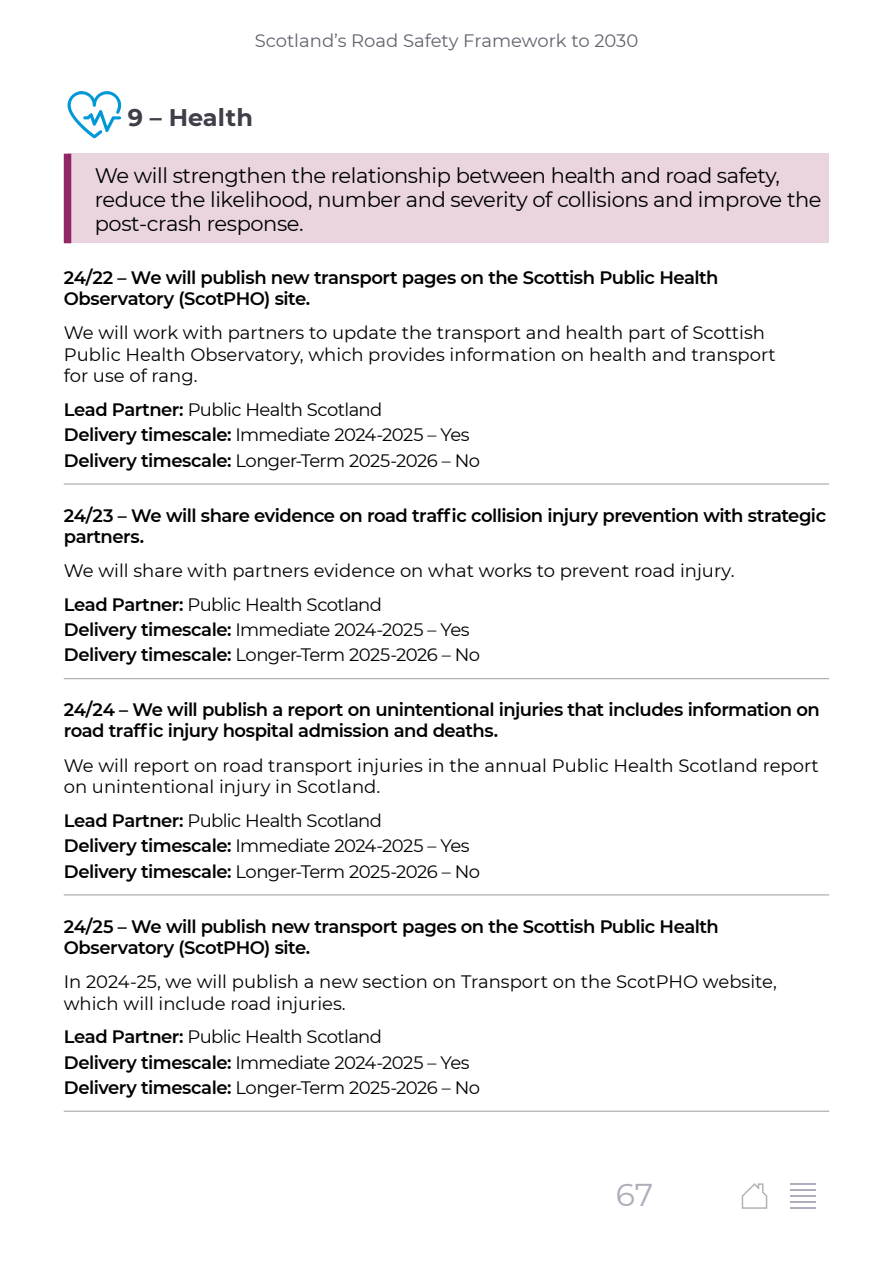
<style>
.page{position:relative;width:893px;height:1263px;background:#fff}
.page>*{position:absolute;margin:0;border:0;box-sizing:border-box;transform-origin:0 0}
.t1{font:31.5px "Montserrat";color:#aeadb9}
.Sub_Sub_Header{font:700 24px "Montserrat";color:#413e4a}
.Body{font:21px/24px "Montserrat";letter-spacing:-.02em;color:#000}
.Body-2{font:18px "Montserrat";letter-spacing:-.035em;color:#000}
.Body-3{font:18px/21.6px "Montserrat";color:#000}
.Body-4{font:600 18px/21px "Montserrat";letter-spacing:-.03em;color:#000}
.t2{font:18px "Montserrat";color:#646270}
.s1{font-weight:600}
</style>
<div class="page">
<hr style="left:790px;top:1183px;width:25px;height:2px;background:#aeadb9">
<hr style="left:790px;top:1189px;width:25px;height:2px;background:#aeadb9">
<hr style="left:790px;top:1195px;width:25px;height:2px;background:#aeadb9">
<hr style="left:790px;top:1201px;width:25px;height:2px;background:#aeadb9">
<hr style="left:790px;top:1207px;width:25px;height:2px;background:#aeadb9">
<svg style="left:741px;top:1183px;width:27px;height:26px"></svg>
<hr style="left:64px;top:484px;width:765px;height:1px;background:#9d9d9c">
<hr style="left:64px;top:678px;width:765px;height:1px;background:#9d9d9c">
<hr style="left:64px;top:894px;width:765px;height:1px;background:#9d9d9c">
<hr style="left:64px;top:1111px;width:765px;height:1px;background:#9d9d9c">
<div style="left:68px;top:154px;width:761px;height:89px;background:#e9d4e0"></div>
<div style="left:64px;top:154px;width:7px;height:89px;background:#912766"></div>
<svg style="left:68px;top:91px;width:53px;height:47px"></svg>
<p class="t2" style="left:255px;top:28px;width:385px">Scotland’s Road Safety Framework to 2030</p>
<p class="Sub_Sub_Header" style="left:128px;top:100px;width:127px">9 – Health</p>
<p class="Body" style="left:95px;top:162px;width:728px">We will strengthen the relationship between health and road safety, reduce the likelihood, number and severity of collisions and improve the post-crash response.</p>
<p class="Body-4" style="left:64px;top:266px;width:656px">24/22 – We will publish new transport pages on the Scottish Public Health<br>Observatory (ScotPHO) site.</p>
<p class="Body-3" style="left:64px;top:321px;width:713px">We will work with partners to update the transport and health part of Scottish<br>Public Health Observatory, which provides information on health and transport for use of rang.</p>
<p class="Body-2" style="left:64px;top:397px;width:320px"><span class="s1">Lead Partner:</span> Public Health Scotland</p>
<p class="Body-2" style="left:64px;top:423px;width:407px"><span class="s1">Delivery timescale:</span> Immediate 2024-2025 – Yes</p>
<p class="Body-2" style="left:64px;top:448px;width:418px"><span class="s1">Delivery timescale:</span> Longer-Term 2025-2026 – No</p>
<p class="Body-4" style="left:64px;top:504px;width:764px">24/23 – We will share evidence on road traffic collision injury prevention with strategic partners.</p>
<p class="Body-3" style="left:64px;top:559px;width:672px">We will share with partners evidence on what works to prevent road injury.</p>
<p class="Body-2" style="left:64px;top:592px;width:320px"><span class="s1">Lead Partner:</span> Public Health Scotland</p>
<p class="Body-2" style="left:64px;top:617px;width:407px"><span class="s1">Delivery timescale:</span> Immediate 2024-2025 – Yes</p>
<p class="Body-2" style="left:64px;top:642px;width:418px"><span class="s1">Delivery timescale:</span> Longer-Term 2025-2026 – No</p>
<p class="Body-4" style="left:64px;top:699px;width:758px">24/24 – We will publish a report on unintentional injuries that includes information on road traffic injury hospital admission and deaths.</p>
<p class="Body-3" style="left:64px;top:754px;width:757px">We will report on road transport injuries in the annual Public Health Scotland report on unintentional injury in Scotland.</p>
<p class="Body-2" style="left:64px;top:808px;width:320px"><span class="s1">Lead Partner:</span> Public Health Scotland</p>
<p class="Body-2" style="left:64px;top:833px;width:407px"><span class="s1">Delivery timescale:</span> Immediate 2024-2025 – Yes</p>
<p class="Body-2" style="left:64px;top:859px;width:418px"><span class="s1">Delivery timescale:</span> Longer-Term 2025-2026 – No</p>
<p class="Body-4" style="left:64px;top:915px;width:657px">24/25 – We will publish new transport pages on the Scottish Public Health<br>Observatory (ScotPHO) site.</p>
<p class="Body-3" style="left:64px;top:970px;width:715px">In 2024-25, we will publish a new section on Transport on the ScotPHO website, which will include road injuries.</p>
<p class="Body-2" style="left:64px;top:1024px;width:320px"><span class="s1">Lead Partner:</span> Public Health Scotland</p>
<p class="Body-2" style="left:64px;top:1050px;width:407px"><span class="s1">Delivery timescale:</span> Immediate 2024-2025 – Yes</p>
<p class="Body-2" style="left:64px;top:1075px;width:418px"><span class="s1">Delivery timescale:</span> Longer-Term 2025-2026 – No</p>
<h1 class="t1" style="left:616px;top:1173px;width:39px">67</h1>
</div>
